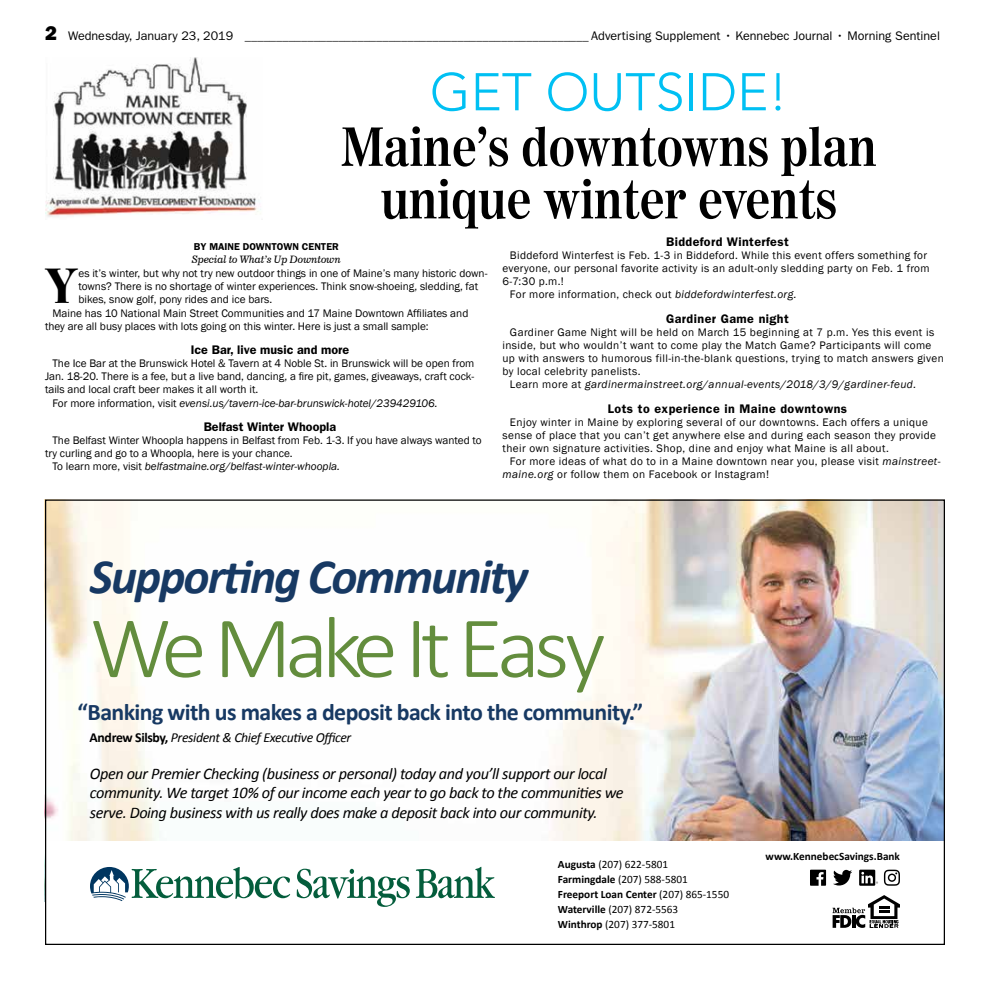
<style>
.page{position:relative;width:990px;height:990px;background:#fff}
.page>*{position:absolute;margin:0;border:0;box-sizing:border-box;transform-origin:0 0}
.t1{font:300 88px "Calibri";letter-spacing:-.075em;color:#638d3d;scale:1.05 1}
.t2{font:700 52.5px/52.5px "Worldwide Headline";color:#000;text-align:center}
.t3{font:300 52.5px "Avenir LT Std";color:#00c0f3}
.t4{font:italic 700 49.5px "Calibri";letter-spacing:-.04em;color:#173963}
.t5{font:900 47px "Worldwide Headline";color:#000}
.t6{font:700 23.88px "Calibri";letter-spacing:-.025em;color:#173963}
.t7{font:italic 16.25px/19.2px "Calibri";letter-spacing:-.025em;color:#000}
.t8{font:italic 13.75px "Calibri";letter-spacing:-.025em;color:#000}
.t9{font:12.5px "ITC Franklin Gothic Std";color:#000}
.t10{font:600 12.5px "ITC Franklin Gothic Std";letter-spacing:.03em;color:#000}
.t11{font:600 12.5px "ITC Franklin Gothic Std";color:#000}
.t12{font:11.25px/13.1px "Franklin Gothic";letter-spacing:.02em;color:#000}
.t13{font:11.25px "Franklin Gothic";color:#000}
.t14{font:italic 11.25px "Franklin Gothic";color:#000}
.t15{font:11.25px/15px "Calibri";color:#000}
.t16{font:italic 11.25px "Franklin Gothic";letter-spacing:.035em;color:#000}
.t17{font:700 11.25px "Calibri";color:#000}
.t18{font:10px "News 706 BT Italic C";color:#000}
.t19{font:600 10px "ITC Franklin Gothic Std";color:#000}
.s1{font-family:"ITC Franklin Gothic Std Hvy";font-size:20px}
.s2{font-style:normal}
.s3{font-style:italic}
.s4{font-weight:700;font-style:normal}
.s5{font-weight:700}
</style>
<div class="page">
<img style="left:45px;top:58px;width:216px;height:159px">
<img style="left:47px;top:502px;width:896px;height:339px">
<svg style="left:832px;top:895px;width:68px;height:33px"></svg>
<svg style="left:810px;top:870px;width:16px;height:16px"></svg>
<svg style="left:833px;top:870px;width:19px;height:16px"></svg>
<svg style="left:884px;top:870px;width:16px;height:16px"></svg>
<svg style="left:859px;top:870px;width:19px;height:16px"></svg>
<svg style="left:297px;top:869px;width:113px;height:38px"></svg>
<svg style="left:416px;top:867px;width:79px;height:31px"></svg>
<svg style="left:90px;top:867px;width:200px;height:34px"></svg>
<p class="t9" style="left:45px;top:29px;width:897px"><span class="s1">2</span> Wednesday, January 23, 2019 _______________________________________________________ Advertising Supplement • Kennebec Journal • Morning Sentinel</p>
<h2 class="t3" style="left:430px;top:61px;width:359px">GET OUTSIDE!</h2>
<h2 class="t2" style="left:341px;top:120px;width:537px">Maine’s downtowns plan unique winter events</h2>
<p class="t19" style="left:194px;top:241px;width:146px">BY MAINE DOWNTOWN CENTER</p>
<p class="t18" style="left:192px;top:253px;width:151px">Special to What’s Up Downtown</p>
<h3 class="t5" style="left:44px;top:259px;width:36px">Y</h3>
<p class="t13" style="left:79px;top:266px;width:410px">es it’s winter, but why not try new outdoor things in one of Maine’s many historic down-</p>
<p class="t13" style="left:79px;top:280px;width:401px">towns? There is no shortage of winter experiences. Think snow-shoeing, sledding, fat</p>
<p class="t13" style="left:79px;top:293px;width:195px">bikes, snow golf, pony rides and ice bars.</p>
<p class="t13" style="left:52px;top:306px;width:417px">Maine has 10 National Main Street Communities and 17 Maine Downtown Affiliates and</p>
<p class="t13" style="left:45px;top:319px;width:385px">they are all busy places with lots going on this winter. Here is just a small sample:</p>
<p class="t11" style="left:191px;top:342px;width:160px">Ice Bar, live music and more</p>
<p class="t13" style="left:52px;top:356px;width:423px">The Ice Bar at the Brunswick Hotel &amp; Tavern at 4 Noble St. in Brunswick will be open from</p>
<p class="t13" style="left:45px;top:370px;width:431px">Jan. 18-20. There is a fee, but a live band, dancing, a fire pit, games, giveaways, craft cock-</p>
<p class="t13" style="left:45px;top:383px;width:215px">tails and local craft beer makes it all worth it.</p>
<p class="t14" style="left:52px;top:396px;width:387px"><span class="s2">For more information, visit</span> evensi.us/tavern-ice-bar-brunswick-hotel/239429106.</p>
<p class="t11" style="left:204px;top:419px;width:134px">Belfast Winter Whoopla</p>
<p class="t13" style="left:52px;top:433px;width:431px">The Belfast Winter Whoopla happens in Belfast from Feb. 1-3. If you have always wanted to</p>
<p class="t13" style="left:45px;top:446px;width:249px">try curling and go to a Whoopla, here is your chance.</p>
<p class="t14" style="left:52px;top:460px;width:289px"><span class="s2">To learn more, visit</span> belfastmaine.org/belfast-winter-whoopla.</p>
<p class="t10" style="left:666px;top:234px;width:124px">Biddeford Winterfest</p>
<p class="t12" style="left:510px;top:249px;width:419px">Biddeford Winterfest is Feb. 1-3 in Biddeford. While this event offers something for</p>
<p class="t12" style="left:503px;top:262px;width:429px">everyone, our personal favorite activity is an adult-only sledding party on Feb. 1 from</p>
<p class="t12" style="left:503px;top:275px;width:63px">6-7:30 p.m.!</p>
<p class="t12" style="left:510px;top:288px;width:288px">For more information, check out <span class="s3">biddefordwinterfest.org.</span></p>
<p class="t10" style="left:666px;top:311px;width:124px">Gardiner Game night</p>
<p class="t12" style="left:510px;top:326px;width:426px">Gardiner Game Night will be held on March 15 beginning at 7 p.m. Yes this event is</p>
<p class="t12" style="left:503px;top:339px;width:430px">inside, but who wouldn’t want to come play the Match Game? Participants will come</p>
<p class="t12" style="left:503px;top:352px;width:443px">up with answers to humorous fill-in-the-blank questions, trying to match answers given</p>
<p class="t12" style="left:503px;top:365px;width:140px">by local celebrity panelists.</p>
<p class="t16" style="left:510px;top:377px;width:408px"><span class="s2">Learn more at</span> gardinermainstreet.org/annual-events/2018/3/9/gardiner-feud.</p>
<p class="t10" style="left:608px;top:401px;width:241px">Lots to experience in Maine downtowns</p>
<p class="t12" style="left:503px;top:416px;width:435px;text-indent:7px">Enjoy winter in Maine by exploring several of our downtowns. Each offers a unique sense of place that you can’t get anywhere else and during each season they provide their own signature activities. Shop, dine and enjoy what Maine is all about.</p>
<p class="t12" style="left:503px;top:455px;width:439px;text-indent:7px">For more ideas of what do to in a Maine downtown near you, please visit <span class="s3">mainstreet&shy;maine.org</span> or follow them on Facebook or Instagram!</p>
<h3 class="t4" style="left:90px;top:545px;width:440px">Supporting Community</h3>
<h1 class="t1" style="left:90px;top:593px;width:493px">We Make It Easy</h1>
<h3 class="t6" style="left:77px;top:696px;width:567px">“Banking with us makes a deposit back into the community.”</h3>
<p class="t8" style="left:90px;top:728px;width:263px"><span class="s4">Andrew Silsby,</span> President &amp; Chief Executive Officer</p>
<p class="t7" style="left:90px;top:763px;width:535px">Open our Premier Checking (business or personal) today and you’ll support our local community. We target 10% of our income each year to go back to the communities we serve. Doing business with us really does make a deposit back into our community.</p>
<p class="t15" style="left:558px;top:856px;width:173px"><span class="s5">Augusta</span> (207) 622-5801<br><span class="s5">Farmingdale</span> (207) 588-5801<br><span class="s5">Freeport Loan Center</span> (207) 865-1550<br><span class="s5">Waterville</span> (207) 872-5563<br><span class="s5">Winthrop</span> (207) 377-5801</p>
<p class="t17" style="left:766px;top:849px;width:136px">www.KennebecSavings.Bank</p>
</div>
